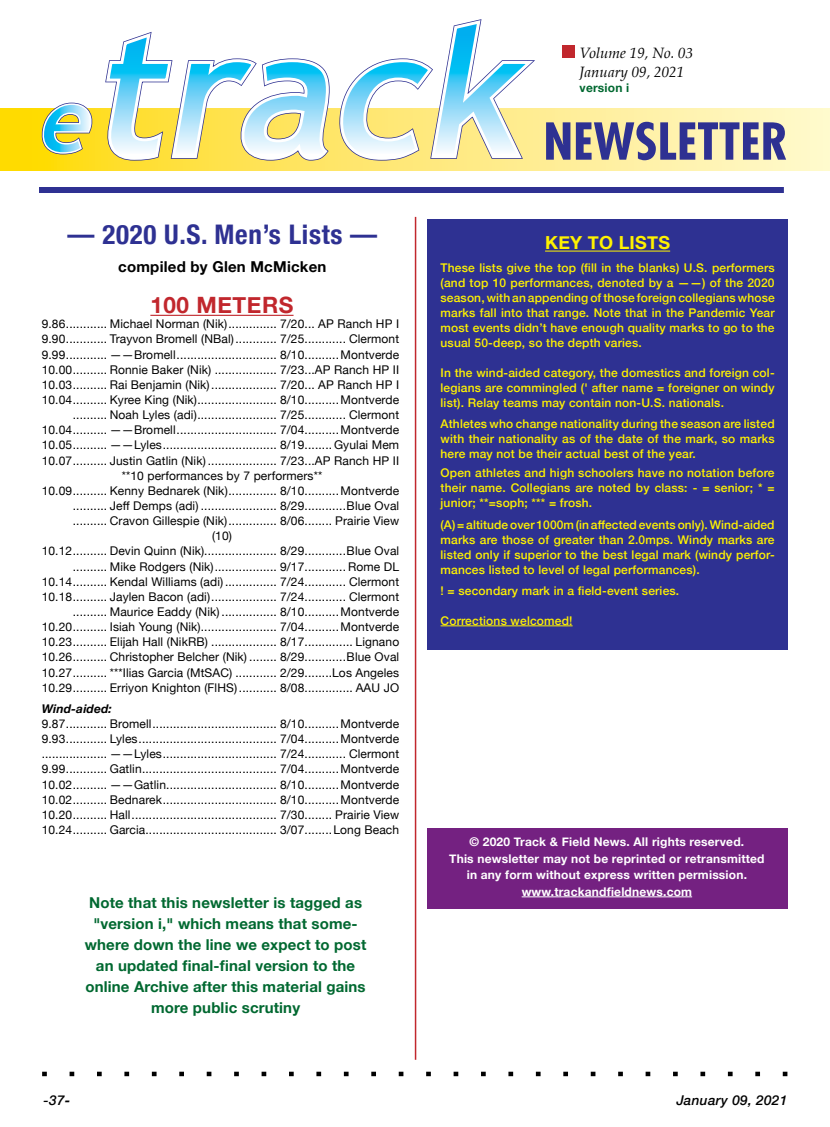
<style>
.page{position:relative;width:830px;height:1127px;background:#fff}
.page>*{position:absolute;margin:0;border:0;box-sizing:border-box;transform-origin:0 0}
.t1{font:700 condensed 27px "Helvetica Neue";letter-spacing:.025em;color:#2e3192}
.t2{font:700 22.5px "Helvetica Neue";letter-spacing:.025em;color:#c1272d}
.t3{font:700 18px "Helvetica Neue";letter-spacing:.015em;color:#fff200}
.t4{font:700 15px/21px "Helvetica Neue";letter-spacing:.01em;color:#006830;text-align:center}
.t5{font:italic 15px/19.5px "Palatino";color:#000}
.t6{font:700 15px "Helvetica Neue";letter-spacing:.015em;color:#000}
.t7{font:italic 500 13.5px "Helvetica Neue";letter-spacing:.025em;color:#000}
.t8{font:12px/15.1px "Helvetica Neue";letter-spacing:.01em;color:#000;text-align:justify}
.t9{font:500 12px/15px "Helvetica Neue";letter-spacing:.015em;color:#fff200;text-align:justify}
.t10{font:700 12px/16.5px "Helvetica Neue";letter-spacing:.015em;color:#fff;text-align:center}
.t11{font:italic 700 12px "Helvetica Neue";letter-spacing:.01em;color:#000}
.t12{font:700 12px "Helvetica Neue";letter-spacing:.015em;color:#006830}
.s1{font-weight:700}
</style>
<div class="page">
<svg style="left:42px;top:1071px;width:745px;height:5px"></svg>
<hr style="left:414px;top:217px;width:2px;height:843px;background:#c1272d">
<hr style="left:150px;top:315px;width:143px;height:1px;background:#c1272d">
<div style="left:427px;top:219px;width:360px;height:430px;background:#2e3192"></div>
<hr style="left:544px;top:251px;width:125px;height:1px;background:#fff200">
<hr style="left:440px;top:625px;width:132px;height:1px;background:#fff200">
<div style="left:562px;top:46px;width:12px;height:12px;background:#c1272d"></div>
<svg style="left:0;top:109px;width:829px;height:61px;background:#feeb7a"></svg>
<div style="left:39px;top:187px;width:744px;height:6px;background:#2e3192"></div>
<svg style="left:102px;top:108px;width:438px;height:55px"></svg>
<svg style="left:104px;top:19px;width:433px;height:142px"></svg>
<svg style="left:39px;top:102px;width:55px;height:54px;background:#b3d29f"></svg>
<svg style="left:546px;top:122px;width:239px;height:38px;background:#8b879d"></svg>
<div style="left:427px;top:828px;width:360px;height:81px;background:#742181"></div>
<hr style="left:521px;top:896px;width:170px;height:1px;background:#fff">
<p class="t5" style="left:579px;top:43px;width:115px">Volume 19, No. 03<br>January 09, 2021</p>
<p class="t12" style="left:579px;top:79px;width:51px">version i</p>
<h1 class="t1" style="left:68px;top:211px;width:311px">— 2020 U.S. Men’s Lists —</h1>
<p class="t6" style="left:118px;top:255px;width:210px">compiled by Glen McMicken</p>
<h2 class="t2" style="left:150px;top:287px;width:145px">100 METERS</h2>
<p class="t8" style="left:42px;top:317px;width:359px">9.86............ Michael Norman (Nik).............. 7/20... AP Ranch HP I</p>
<p class="t8" style="left:42px;top:332px;width:359px">9.90............ Trayvon Bromell (NBal)............ 7/25............ Clermont</p>
<p class="t8" style="left:42px;top:347px;width:359px">9.99............ ——Bromell............................. 8/10..........Montverde</p>
<p class="t8" style="left:42px;top:362px;width:359px">10.00.......... Ronnie Baker (Nik) .................. 7/23...AP Ranch HP II</p>
<p class="t8" style="left:42px;top:378px;width:359px">10.03.......... Rai Benjamin (Nik)................... 7/20... AP Ranch HP I</p>
<p class="t8" style="left:42px;top:393px;width:359px">10.04.......... Kyree King (Nik)....................... 8/10..........Montverde</p>
<p class="t8" style="left:73px;top:408px;width:328px">.......... Noah Lyles (adi)....................... 7/25............ Clermont</p>
<p class="t8" style="left:42px;top:423px;width:359px">10.04.......... ——Bromell............................. 7/04..........Montverde</p>
<p class="t8" style="left:42px;top:438px;width:359px">10.05.......... ——Lyles................................. 8/19........ Gyulai Mem</p>
<p class="t8" style="left:42px;top:453px;width:359px">10.07.......... Justin Gatlin (Nik) .................... 7/23...AP Ranch HP II</p>
<p class="t8" style="left:122px;top:468px;width:202px">**10 performances by 7 performers**</p>
<p class="t8" style="left:42px;top:484px;width:359px">10.09.......... Kenny Bednarek (Nik).............. 8/10..........Montverde</p>
<p class="t8" style="left:73px;top:499px;width:328px">.......... Jeff Demps (adi) ...................... 8/29............Blue Oval</p>
<p class="t8" style="left:73px;top:514px;width:328px">.......... Cravon Gillespie (Nik).............. 8/06........ Prairie View</p>
<p class="t8" style="left:212px;top:529px;width:21px">(10)</p>
<p class="t8" style="left:42px;top:544px;width:359px">10.12.......... Devin Quinn (Nik)..................... 8/29............Blue Oval</p>
<p class="t8" style="left:73px;top:559px;width:328px">.......... Mike Rodgers (Nik).................. 9/17............ Rome DL</p>
<p class="t8" style="left:42px;top:574px;width:359px">10.14.......... Kendal Williams (adi) ............... 7/24............ Clermont</p>
<p class="t8" style="left:42px;top:590px;width:359px">10.18.......... Jaylen Bacon (adi)................... 7/24............ Clermont</p>
<p class="t8" style="left:73px;top:605px;width:328px">.......... Maurice Eaddy (Nik) ................ 8/10..........Montverde</p>
<p class="t8" style="left:42px;top:620px;width:359px">10.20.......... Isiah Young (Nik)...................... 7/04..........Montverde</p>
<p class="t8" style="left:42px;top:635px;width:359px">10.23.......... Elijah Hall (NikRB) ................... 8/17.............. Lignano</p>
<p class="t8" style="left:42px;top:650px;width:359px">10.26.......... Christopher Belcher (Nik) ........ 8/29............Blue Oval</p>
<p class="t8" style="left:42px;top:665px;width:359px">10.27.......... ***Ilias Garcia (MtSAC) ............ 2/29........Los Angeles</p>
<p class="t8" style="left:42px;top:680px;width:359px">10.29.......... Erriyon Knighton (FlHS)........... 8/08.............. AAU JO</p>
<p class="t11" style="left:42px;top:699px;width:72px">Wind-aided:</p>
<p class="t8" style="left:42px;top:717px;width:359px">9.87............ Bromell.................................... 8/10..........Montverde 9.93............ Lyles........................................ 7/04..........Montverde ................... ——Lyles................................. 7/24............ Clermont 9.99............ Gatlin....................................... 7/04..........Montverde 10.02.......... ——Gatlin................................ 8/10..........Montverde 10.02.......... Bednarek................................. 8/10..........Montverde 10.20.......... Hall.......................................... 7/30........ Prairie View 10.24.......... Garcia...................................... 3/07........Long Beach</p>
<p class="t4" style="left:85px;top:892px;width:283px">Note that this newsletter is tagged as "version i," which means that some&shy;where down the line we expect to post an updated final-final version to the online Archive after this material gains more public scrutiny</p>
<h3 class="t3" style="left:544px;top:229px;width:126px">KEY TO LISTS</h3>
<p class="t9" style="left:440px;top:259px;width:335px">These lists give the top (fill in the blanks) U.S. performers (and top 10 performances, denoted by a ——) of the 2020 season, with an appending of those foreign collegians whose marks fall into that range. Note that in the Pandemic Year most events didn’t have enough quality marks to go to the usual 50-deep, so the depth varies.</p>
<p class="t9" style="left:440px;top:364px;width:335px">In the wind-aided category, the domestics and foreign col&shy;legians are commingled (' after name = foreigner on windy list). Relay teams may contain non-U.S. nationals.</p>
<p class="t9" style="left:440px;top:415px;width:335px">Athletes who change nationality during the season are listed with their nationality as of the date of the mark, so marks here may not be their actual best of the year.</p>
<p class="t9" style="left:440px;top:465px;width:335px">Open athletes and high schoolers have no notation before their name. Collegians are noted by class: - = senior; * = junior; **=soph; *** = frosh.</p>
<p class="t9" style="left:440px;top:516px;width:335px">(A) = altitude over 1000m (in affected events only). Wind-aided marks are those of greater than 2.0mps. Windy marks are listed only if superior to the best legal mark (windy perfor&shy;mances listed to level of legal performances).</p>
<p class="t9" style="left:440px;top:582px;width:240px">! = secondary mark in a field-event series.</p>
<p class="t9" style="left:440px;top:612px;width:133px">Corrections welcomed!</p>
<p class="t10" style="left:449px;top:834px;width:317px">© 2020 Track &amp; Field News. All rights reserved.<br>This newsletter may not be reprinted or retransmitted in any form without express written permission. www.trackandfieldnews.com</p>
<p class="t7" style="left:44px;top:1089px;width:28px">-37<span class="s1">-</span></p>
<p class="t7" style="left:676px;top:1088px;width:112px">January 09, 2021</p>
</div>
